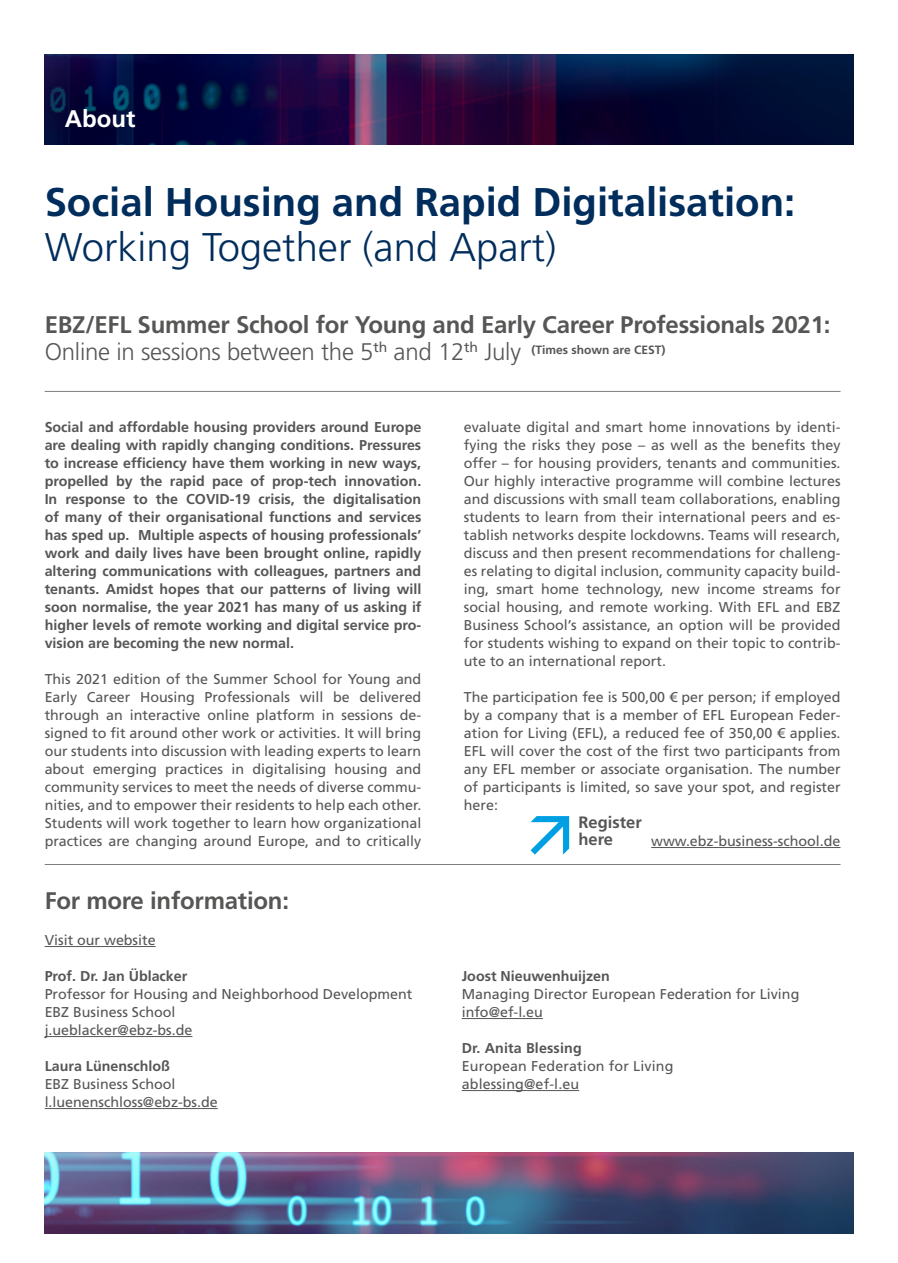
<style>
.page{position:relative;width:898px;height:1263px;background:#fff}
.page>*{position:absolute;margin:0;border:0;box-sizing:border-box;transform-origin:0 0}
.t1{font:700 40.05px "Frutiger LT Pro";color:#002d5c}
.t2{font:300 40.05px "Frutiger LT Std";color:#002d5c}
.t3{font:700 24px "Frutiger LT Pro";letter-spacing:-.01em;color:#565655}
.t4{font:300 24px "Frutiger LT Std";letter-spacing:-.01em;color:#565655}
.t5{font:700 24px "Frutiger LT Pro";color:#fff}
.t6{font:700 16.5px/16.5px "Frutiger LT Pro";color:#565655}
.t7{font:14.25px/18px "Frutiger LT Std";color:#565655}
.t8{font:700 14.25px/18px "Frutiger LT Pro";color:#565655;text-align:justify}
.t9{font:700 12px "Frutiger LT Pro";color:#565655}
</style>
<div class="page">
<img style="left:45px;top:54px;width:808px;height:90px">
<img style="left:45px;top:1152px;width:808px;height:81px">
<hr style="left:651px;top:847px;width:189px;height:1px;background:#565655">
<hr style="left:45px;top:391px;width:795px;height:1px;background:#7d7d7c">
<hr style="left:45px;top:864px;width:795px;height:1px;background:#7d7d7c">
<hr style="left:45px;top:946px;width:111px;height:1px;background:#565655">
<hr style="left:45px;top:1036px;width:147px;height:1px;background:#565655">
<hr style="left:45px;top:1108px;width:173px;height:1px;background:#565655">
<hr style="left:461px;top:1018px;width:81px;height:1px;background:#565655">
<hr style="left:461px;top:1090px;width:118px;height:1px;background:#565655">
<svg style="left:530px;top:816px;width:39px;height:39px"></svg>
<h2 class="t5" style="left:65px;top:104px;width:72px">About</h2>
<h1 class="t1" style="left:45px;top:179px;width:751px">Social Housing and Rapid Digitalisation:</h1>
<h1 class="t2" style="left:45px;top:225px;width:513px">Working Together (and Apart)</h1>
<h2 class="t3" style="left:45px;top:311px;width:787px">EBZ/EFL Summer School for Young and Early Career Professionals 2021:</h2>
<h2 class="t4" style="left:45px;top:338px;width:477px">Online in sessions between the 5<sup>th</sup> and 12<sup>th</sup> July</h2>
<p class="t9" style="left:531px;top:343px;width:135px">(Times shown are CEST)</p>
<p class="t8" style="left:45px;top:418px;width:378px">Social and affordable housing providers around Europe are dealing with rapidly changing conditions. Pressures to increase efficiency have them working in new ways, propelled by the rapid pace of prop-tech innovation.<br>In response to the COVID-19 crisis, the digitalisation of many of their organisational functions and services has sped up. Multiple aspects of housing professionals’ work and daily lives have been brought online, rapidly altering communications with colleagues, partners and tenants. Amidst hopes that our patterns of living will soon normalise, the year 2021 has many of us asking if higher levels of remote working and digital service pro&shy;vision are becoming the new normal.</p>
<p class="t7" style="left:45px;top:670px;width:378px;text-align:justify">This 2021 edition of the Summer School for Young and Early Career Housing Professionals will be delivered through an interactive online platform in sessions de&shy;signed to fit around other work or activities. It will bring our students into discussion with leading experts to learn about emerging practices in digitalising housing and community services to meet the needs of diverse commu&shy;nities, and to empower their residents to help each other.<br>Students will work together to learn how organizational practices are changing around Europe, and to critically</p>
<h2 class="t3" style="left:45px;top:887px;width:246px">For more information:</h2>
<p class="t7" style="left:45px;top:931px;width:112px">Visit our website</p>
<p class="t8" style="left:45px;top:967px;width:144px">Prof. Dr. Jan Üblacker</p>
<p class="t7" style="left:45px;top:985px;width:369px">Professor for Housing and Neighborhood Development<br>EBZ Business School<br>j.ueblacker@ebz-bs.de</p>
<p class="t8" style="left:45px;top:1057px;width:127px">Laura Lünenschloß</p>
<p class="t7" style="left:45px;top:1075px;width:174px">EBZ Business School l.luenenschloss@ebz-bs.de</p>
<p class="t7" style="left:463px;top:418px;width:378px;text-align:justify">evaluate digital and smart home innovations by identi&shy;fying the risks they pose – as well as the benefits they offer – for housing providers, tenants and communities.<br>Our highly interactive programme will combine lectures and discussions with small team collaborations, enabling students to learn from their international peers and es&shy;tablish networks despite lockdowns. Teams will research, discuss and then present recommendations for challeng&shy;es relating to digital inclusion, community capacity build&shy;ing, smart home technology, new income streams for social housing, and remote working. With EFL and EBZ Business School’s assistance, an option will be provided for students wishing to expand on their topic to contrib&shy;ute to an international report.</p>
<p class="t7" style="left:463px;top:688px;width:378px;text-align:justify">The participation fee is 500,00 € per person; if employed by a company that is a member of EFL European Feder&shy;ation for Living (EFL), a reduced fee of 350,00 € applies.<br>EFL will cover the cost of the first two participants from any EFL member or associate organisation. The number of participants is limited, so save your spot, and register here:</p>
<p class="t7" style="left:651px;top:832px;width:191px">www.ebz-business-school.de</p>
<p class="t6" style="left:578px;top:814px;width:65px">Register here</p>
<p class="t8" style="left:461px;top:967px;width:150px">Joost Nieuwenhuijzen</p>
<p class="t7" style="left:461px;top:985px;width:339px">Managing Director European Federation for Living info@ef-l.eu</p>
<p class="t8" style="left:461px;top:1039px;width:121px">Dr. Anita Blessing</p>
<p class="t7" style="left:461px;top:1057px;width:213px">European Federation for Living ablessing@ef-l.eu</p>
</div>
